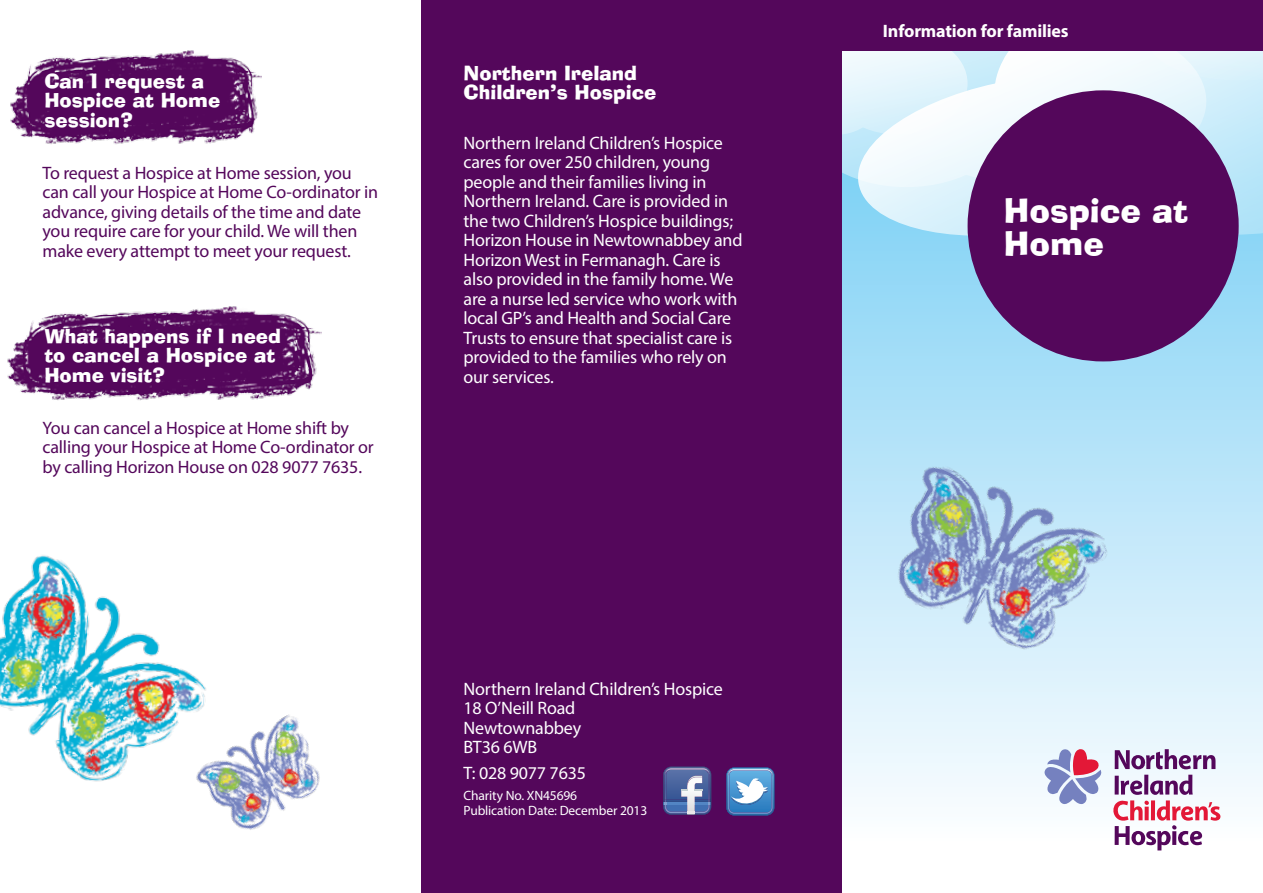
<style>
.page{position:relative;width:1263px;height:893px;background:#fff}
.page>*{position:absolute;margin:0;border:0;box-sizing:border-box;transform-origin:0 0}
.t1{font:32.7px/33px "Ad Lib BT";color:#fff}
.t2{font:19.5px/19.5px "Ad Lib BT";color:#fff}
.t3{font:18px/19.5px "Myriad Pro";letter-spacing:-.01em;color:#fff}
.t4{font:18px/19.5px "Myriad Pro";letter-spacing:-.01em;color:#54075b}
.t5{font:700 18px "Myriad Pro";letter-spacing:-.01em;color:#fff}
.t6{font:13.5px/15px "Myriad Pro";letter-spacing:-.01em;color:#fff}
</style>
<div class="page">
<img style="left:10px;top:50px;width:251px;height:94px">
<img style="left:7px;top:306px;width:314px;height:95px">
<svg style="left:842px;top:268px;width:421px;height:583px"></svg>
<svg style="left:842px;top:50px;width:421px;height:218px"></svg>
<div style="left:421px;top:0;width:421px;height:893px;background:#54075b"></div>
<img style="left:851px;top:435px;width:287px;height:257px">
<img style="left:0;top:555px;width:206px;height:227px">
<img style="left:182px;top:700px;width:138px;height:130px">
<svg style="left:1115px;top:749px;width:100px;height:20px;background:#a78ab3"></svg>
<svg style="left:1112px;top:775px;width:109px;height:75px"></svg>
<svg style="left:1044px;top:748px;width:60px;height:56px"></svg>
<div style="left:967px;top:90px;width:272px;height:271px;background:#54075b;border-radius:50%"></div>
<div style="left:842px;top:0;width:421px;height:50px;background:#54075b"></div>
<svg style="left:663px;top:767px;width:48px;height:48px;background:#6c7ead"></svg>
<img style="left:665px;top:768px;width:45px;height:8px">
<svg style="left:726px;top:767px;width:48px;height:48px;background:#70a1cf"></svg>
<p class="t2" style="left:44px;top:71px;width:178px">Can I request a<br>Hospice at Home session?</p>
<p class="t4" style="left:43px;top:163px;width:337px">To request a Hospice at Home session, you can call your Hospice at Home Co-ordinator in advance, giving details of the time and date you require care for your child. We will then make every attempt to meet your request.</p>
<p class="t2" style="left:44px;top:326px;width:238px">What happens if I need to cancel a Hospice at<br>Home visit?</p>
<p class="t4" style="left:43px;top:418px;width:333px">You can cancel a Hospice at Home shift by calling your Hospice at Home Co-ordinator or by calling Horizon House on 028 9077 7635.</p>
<p class="t2" style="left:463px;top:63px;width:194px">Northern Ireland<br>Children’s Hospice</p>
<p class="t3" style="left:463px;top:133px;width:281px">Northern Ireland Children’s Hospice cares for over 250 children, young people and their families living in Northern Ireland. Care is provided in the two Children’s Hospice buildings; Horizon House in Newtownabbey and Horizon West in Fermanagh. Care is also provided in the family home. We are a nurse led service who work with local GP’s and Health and Social Care Trusts to ensure that specialist care is provided to the families who rely on our services.</p>
<p class="t3" style="left:463px;top:678px;width:261px">Northern Ireland Children’s Hospice<br>18 O’Neill Road<br>Newtownabbey<br>BT36 6WB</p>
<p class="t3" style="left:463px;top:763px;width:124px">T: 028 9077 7635</p>
<p class="t6" style="left:463px;top:788px;width:185px">Charity No. XN45696<br>Publication Date: December 2013</p>
<p class="t5" style="left:883px;top:19px;width:187px">Information for families</p>
<h1 class="t1" style="left:1004px;top:194px;width:186px">Hospice at<br>Home</h1>
</div>
